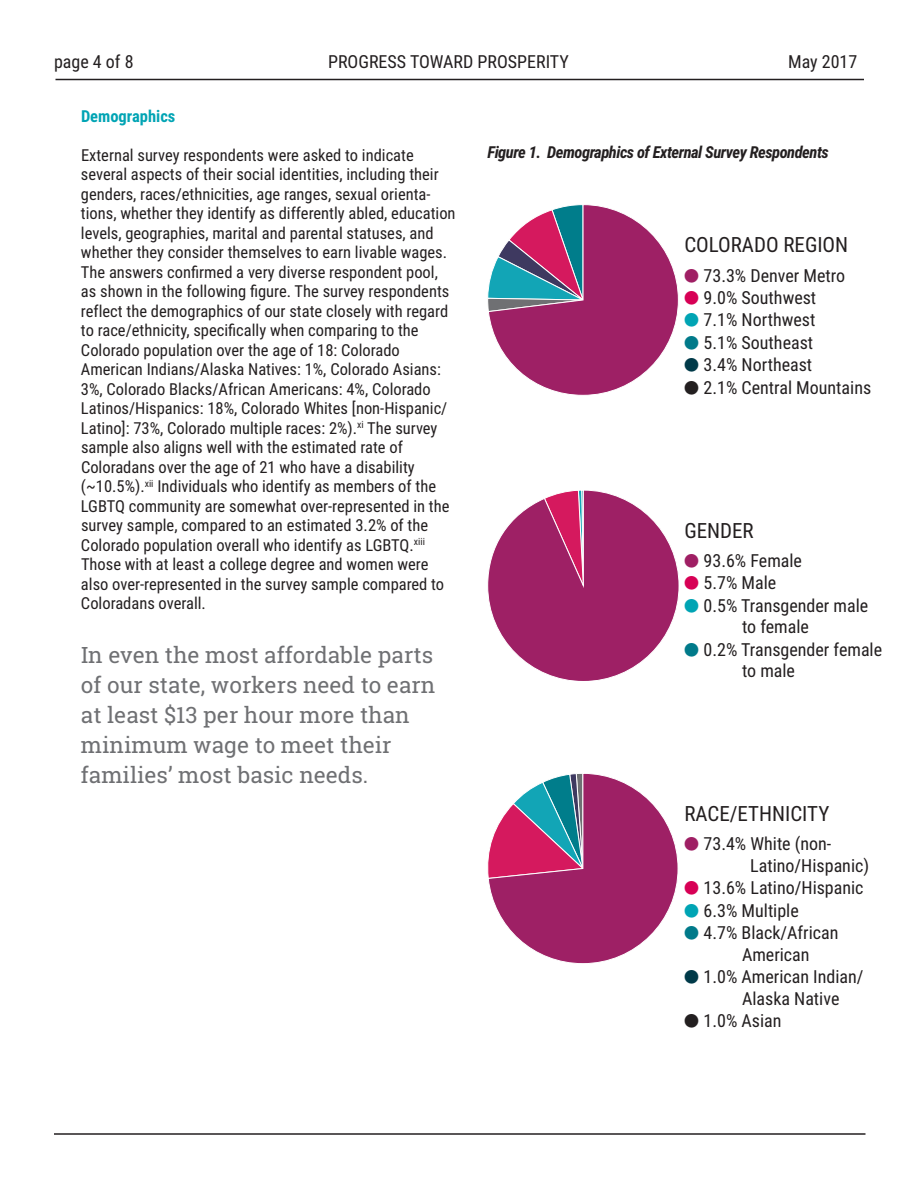
<style>
.page{position:relative;width:918px;height:1188px;background:#fff}
.page>*{position:absolute;margin:0;border:0;box-sizing:border-box;transform-origin:0 0}
.t1{font:22.5px/30px "Roboto Slab";color:#6f7073}
.t2{font:21px "Roboto Condensed";color:#231f20}
.t3{font:18px/21.6px "Roboto Condensed";color:#231f20}
.t4{font:16.5px/19.5px "Roboto Condensed";color:#231f20}
.t5{font:italic 700 16.5px "Roboto Condensed";letter-spacing:-.03em;color:#231f20}
.t6{font:700 16.5px "Roboto Condensed";color:#00a4b4}
.s1{color:#9f1f64}
.s2{color:#d70055}
.s3{color:#00a4b4}
.s4{color:#007a8a}
.s5{color:#003a49}
</style>
<div class="page">
<svg style="left:488px;top:204px;width:191px;height:192px"></svg>
<svg style="left:488px;top:773px;width:190px;height:191px"></svg>
<svg style="left:488px;top:490px;width:191px;height:191px"></svg>
<hr style="left:56px;top:79px;width:808px;height:1px;background:#231f20">
<hr style="left:54px;top:1133px;width:812px;height:2px;background:#231f20">
<p class="t3" style="left:54px;top:50px;width:81px">page 4 of 8</p>
<p class="t3" style="left:328px;top:50px;width:242px">PROGRESS TOWARD PROSPERITY</p>
<p class="t3" style="left:788px;top:50px;width:71px">May 2017</p>
<p class="t6" style="left:81px;top:107px;width:96px">Demographics</p>
<p class="t4" style="left:81px;top:145px;width:376px">External survey respondents were asked to indicate several aspects of their social identities, including their genders, races/ethnicities, age ranges, sexual orienta&shy;tions, whether they identify as differently abled, education levels, geographies, marital and parental statuses, and whether they consider themselves to earn livable wages.<br>The answers confirmed a very diverse respondent pool, as shown in the following figure. The survey respondents reflect the demographics of our state closely with regard to race/ethnicity, specifically when comparing to the Colorado population over the age of 18: Colorado American Indians/Alaska Natives: 1%, Colorado Asians:<br>3%, Colorado Blacks/African Americans: 4%, Colorado Latinos/Hispanics: 18%, Colorado Whites [non-Hispanic/ Latino]: 73%, Colorado multiple races: 2%).<sup>xi</sup> The survey sample also aligns well with the estimated rate of Coloradans over the age of 21 who have a disability (~10.5%).<sup>xii</sup> Individuals who identify as members of the LGBTQ community are somewhat over-represented in the survey sample, compared to an estimated 3.2% of the Colorado population overall who identify as LGBTQ.<sup>xiii </sup>Those with at least a college degree and women were also over-represented in the survey sample compared to Coloradans overall.</p>
<p class="t5" style="left:488px;top:143px;width:343px">Figure 1. Demographics of External Survey Respondents</p>
<p class="t2" style="left:684px;top:233px;width:165px">COLORADO REGION</p>
<p class="t3" style="left:684px;top:265px;width:162px"><span class="s1">●</span> 73.3% Denver Metro</p>
<p class="t3" style="left:684px;top:287px;width:133px"><span class="s2">●</span> 9.0% Southwest</p>
<p class="t3" style="left:684px;top:309px;width:133px"><span class="s3">●</span> 7.1% Northwest</p>
<p class="t3" style="left:684px;top:332px;width:130px"><span class="s4">●</span> 5.1% Southeast</p>
<p class="t3" style="left:684px;top:354px;width:129px"><span class="s5">●</span> 3.4% Northeast</p>
<p class="t3" style="left:684px;top:377px;width:188px">● 2.1% Central Mountains</p>
<p class="t2" style="left:684px;top:518px;width:71px">GENDER</p>
<p class="t3" style="left:684px;top:550px;width:119px"><span class="s1">●</span> 93.6% Female</p>
<p class="t3" style="left:684px;top:572px;width:94px"><span class="s2">●</span> 5.7% Male</p>
<p class="t3" style="left:684px;top:595px;width:185px;text-align:center"><span class="s3">●</span> 0.5% Transgender male to female</p>
<p class="t3" style="left:742px;top:639px;width:142px;text-indent:-58px"><span class="s4">●</span> 0.2% Transgender female to male</p>
<h1 class="t1" style="left:81px;top:641px;width:356px">In even the most affordable parts of our state, workers need to earn at least $13 per hour more than minimum wage to meet their families’ most basic needs.</h1>
<p class="t2" style="left:684px;top:802px;width:147px">RACE/ETHNICITY</p>
<p class="t3" style="left:750px;top:833px;width:120px;text-indent:-66px"><span class="s1">●</span> 73.4% White (non-<br>Latino/Hispanic)</p>
<p class="t3" style="left:684px;top:877px;width:181px"><span class="s2">●</span> 13.6% Latino/Hispanic</p>
<p class="t3" style="left:684px;top:900px;width:116px"><span class="s3">●</span> 6.3% Multiple</p>
<p class="t3" style="left:742px;top:922px;width:98px;text-indent:-58px"><span class="s4">●</span> 4.7% Black/African<br>American</p>
<p class="t3" style="left:742px;top:966px;width:123px;text-indent:-58px"><span class="s5">●</span> 1.0% American Indian/<br>Alaska Native</p>
<p class="t3" style="left:684px;top:1010px;width:99px">● 1.0% Asian</p>
</div>
